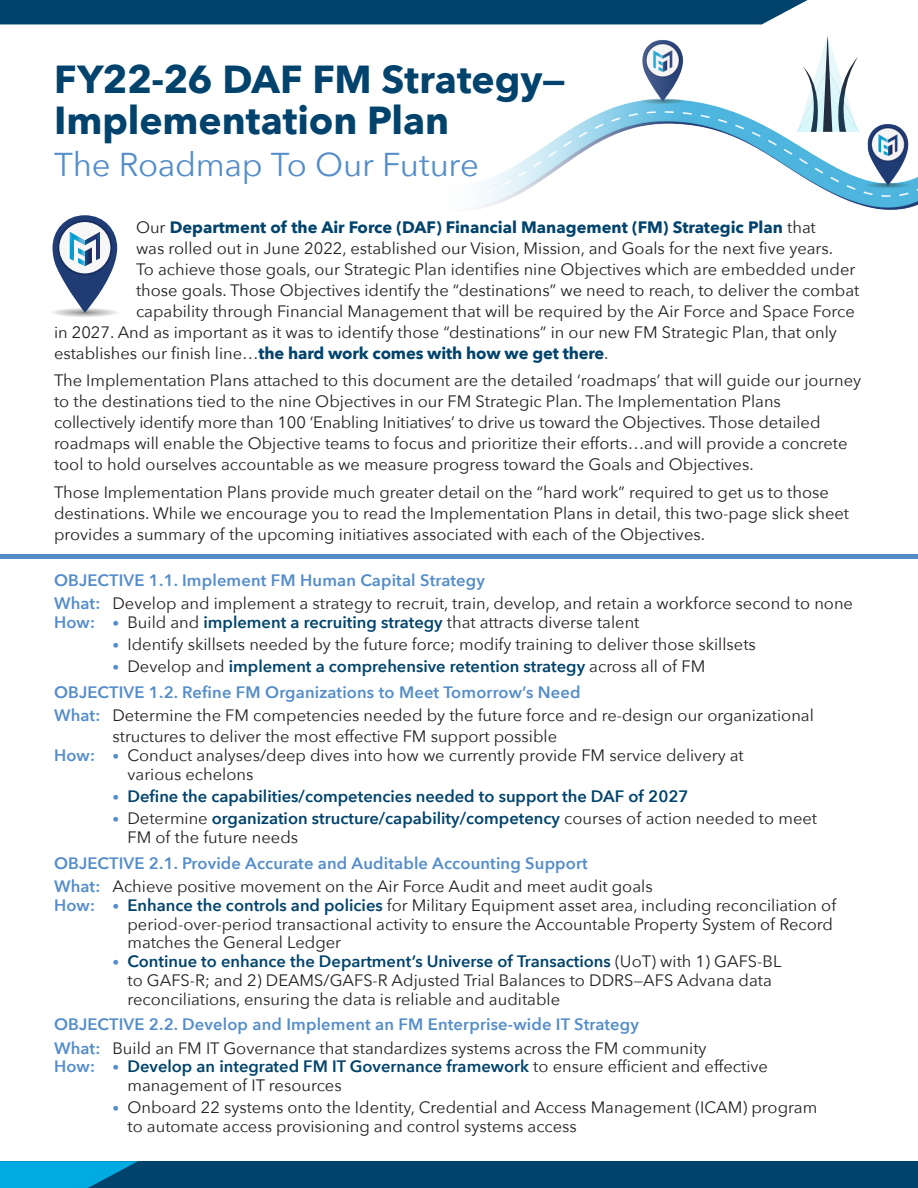
<style>
.page{position:relative;width:918px;height:1188px;background:#fff}
.page>*{position:absolute;margin:0;border:0;box-sizing:border-box;transform-origin:0 0}
.t1{font:700 39px/40.5px "Avenir Next";color:#01436c}
.t2{font:33px "Avenir Next";letter-spacing:-.01em;color:#548dca}
.t3{font:16.5px/18.8px "Avenir Next";color:#231f20}
.t4{font:600 16.5px "Avenir Next";letter-spacing:.01em;color:#548dca}
.t5{font:700 16.5px "Avenir Next";color:#01436c}
.t6{font:600 16.5px "Avenir Next";color:#01436c}
.s1{font-weight:400;color:#231f20}
.s2{font-weight:600;color:#548dca}
.s3{font-size:13.5px;color:#548dca}
.s4{font-weight:600;color:#01436c}
.s5{font-weight:400;font-size:13.5px;color:#548dca}
</style>
<div class="page">
<div style="left:0;top:0;width:381px;height:24px;background:#01436c"></div>
<div style="left:0;top:1161px;width:918px;height:27px;background:#01436c"></div>
<svg style="left:0;top:1161px;width:138px;height:27px"></svg>
<img style="left:381px;top:0;width:537px;height:210px">
<svg style="left:49px;top:308px;width:71px;height:9px"></svg>
<svg style="left:53px;top:215px;width:64px;height:98px"></svg>
<div style="left:0;top:554px;width:918px;height:5px;background:#548dca"></div>
<p class="t1" style="left:54px;top:59px;width:513px">FY22-26 DAF FM Strategy—<br>Implementation Plan</p>
<p class="t2" style="left:54px;top:136px;width:426px">The Roadmap To Our Future</p>
<p class="t5" style="left:136px;top:212px;width:681px"><span class="s1">Our</span> Department of the Air Force (DAF) Financial Management (FM) Strategic Plan <span class="s1">that</span></p>
<p class="t3" style="left:136px;top:238px;width:699px">was rolled out in June 2022, established our Vision, Mission, and Goals for the next five years.</p>
<p class="t3" style="left:136px;top:259px;width:721px">To achieve those goals, our Strategic Plan identifies nine Objectives which are embedded under</p>
<p class="t3" style="left:136px;top:280px;width:725px">those goals. Those Objectives identify the “destinations” we need to reach, to deliver the combat</p>
<p class="t3" style="left:136px;top:301px;width:720px">capability through Financial Management that will be required by the Air Force and Space Force</p>
<p class="t3" style="left:54px;top:322px;width:785px">in 2027. And as important as it was to identify those “destinations” in our new FM Strategic Plan, that only</p>
<p class="t5" style="left:54px;top:338px;width:556px"><span class="s1">establishes our finish line…</span>the hard work comes with how we get there<span class="s1">.</span></p>
<p class="t3" style="left:54px;top:369px;width:809px;line-height:21px">The Implementation Plans attached to this document are the detailed ‘roadmaps’ that will guide our journey to the destinations tied to the nine Objectives in our FM Strategic Plan. The Implementation Plans collectively identify more than 100 ‘Enabling Initiatives’ to drive us toward the Objectives. Those detailed roadmaps will enable the Objective teams to focus and prioritize their efforts…and will provide a concrete tool to hold ourselves accountable as we measure progress toward the Goals and Objectives.</p>
<p class="t3" style="left:54px;top:481px;width:797px;line-height:21px">Those Implementation Plans provide much greater detail on the “hard work” required to get us to those destinations. While we encourage you to read the Implementation Plans in detail, this two-page slick sheet provides a summary of the upcoming initiatives associated with each of the Objectives.</p>
<p class="t4" style="left:54px;top:566px;width:432px">OBJECTIVE 1.1. Implement FM Human Capital Strategy</p>
<p class="t3" style="left:54px;top:593px;width:801px"><span class="s2">What:</span> Develop and implement a strategy to recruit, train, develop, and retain a workforce second to none</p>
<p class="t3" style="left:54px;top:612px;width:587px"><span class="s2">How:</span> <span class="s3">•</span> Build and <span class="s4">implement a recruiting strategy</span> that attracts diverse talent</p>
<p class="t3" style="left:112px;top:634px;width:645px"><span class="s3">•</span> Identify skillsets needed by the future force; modify training to deliver those skillsets</p>
<p class="t6" style="left:112px;top:653px;width:594px"><span class="s5">•</span> <span class="s1">Develop and</span> implement a comprehensive retention strategy <span class="s1">across all of FM</span></p>
<p class="t4" style="left:54px;top:678px;width:528px">OBJECTIVE 1.2. Refine FM Organizations to Meet Tomorrow’s Need</p>
<p class="t3" style="left:112px;top:704px;width:703px;line-height:21px;text-indent:-58px"><span class="s2">What:</span> Determine the FM competencies needed by the future force and re-design our organizational structures to deliver the most effective FM support possible</p>
<p class="t3" style="left:128px;top:745px;width:618px;text-indent:-74px"><span class="s2">How:</span> <span class="s3">•</span> Conduct analyses/deep dives into how we currently provide FM service delivery at various echelons</p>
<p class="t6" style="left:112px;top:782px;width:578px"><span class="s5">•</span> Define the capabilities/competencies needed to support the DAF of 2027</p>
<p class="t3" style="left:128px;top:809px;width:691px;text-indent:-15px"><span class="s3">•</span> Determine <span class="s4">organization structure/capability/competency</span> courses of action needed to meet<br>FM of the future needs</p>
<p class="t4" style="left:54px;top:849px;width:535px">OBJECTIVE 2.1. Provide Accurate and Auditable Accounting Support</p>
<p class="t3" style="left:54px;top:876px;width:600px"><span class="s2">What:</span> Achieve positive movement on the Air Force Audit and meet audit goals</p>
<p class="t3" style="left:128px;top:895px;width:710px;text-indent:-74px"><span class="s2">How:</span> <span class="s3">•</span> <span class="s4">Enhance the controls and policies</span> for Military Equipment asset area, including reconciliation of period-over-period transactional activity to ensure the Accountable Property System of Record matches the General Ledger</p>
<p class="t3" style="left:128px;top:951px;width:655px;text-indent:-15px"><span class="s3">•</span> <span class="s4">Continue to enhance the Department’s Universe of Transactions</span> (UoT) with 1) GAFS-BL to GAFS-R; and 2) DEAMS/GAFS-R Adjusted Trial Balances to DDRS—AFS Advana data reconciliations, ensuring the data is reliable and auditable</p>
<p class="t4" style="left:54px;top:1010px;width:586px">OBJECTIVE 2.2. Develop and Implement an FM Enterprise-wide IT Strategy</p>
<p class="t3" style="left:54px;top:1038px;width:654px"><span class="s2">What:</span> Build an FM IT Governance that standardizes systems across the FM community</p>
<p class="t3" style="left:128px;top:1056px;width:642px;text-indent:-74px"><span class="s2">How:</span> <span class="s3">•</span> <span class="s4">Develop an integrated FM IT Governance framework</span> to ensure efficient and effective management of IT resources</p>
<p class="t3" style="left:128px;top:1097px;width:691px;text-indent:-15px"><span class="s3">•</span> Onboard 22 systems onto the Identity, Credential and Access Management (ICAM) program to automate access provisioning and control systems access</p>
</div>
